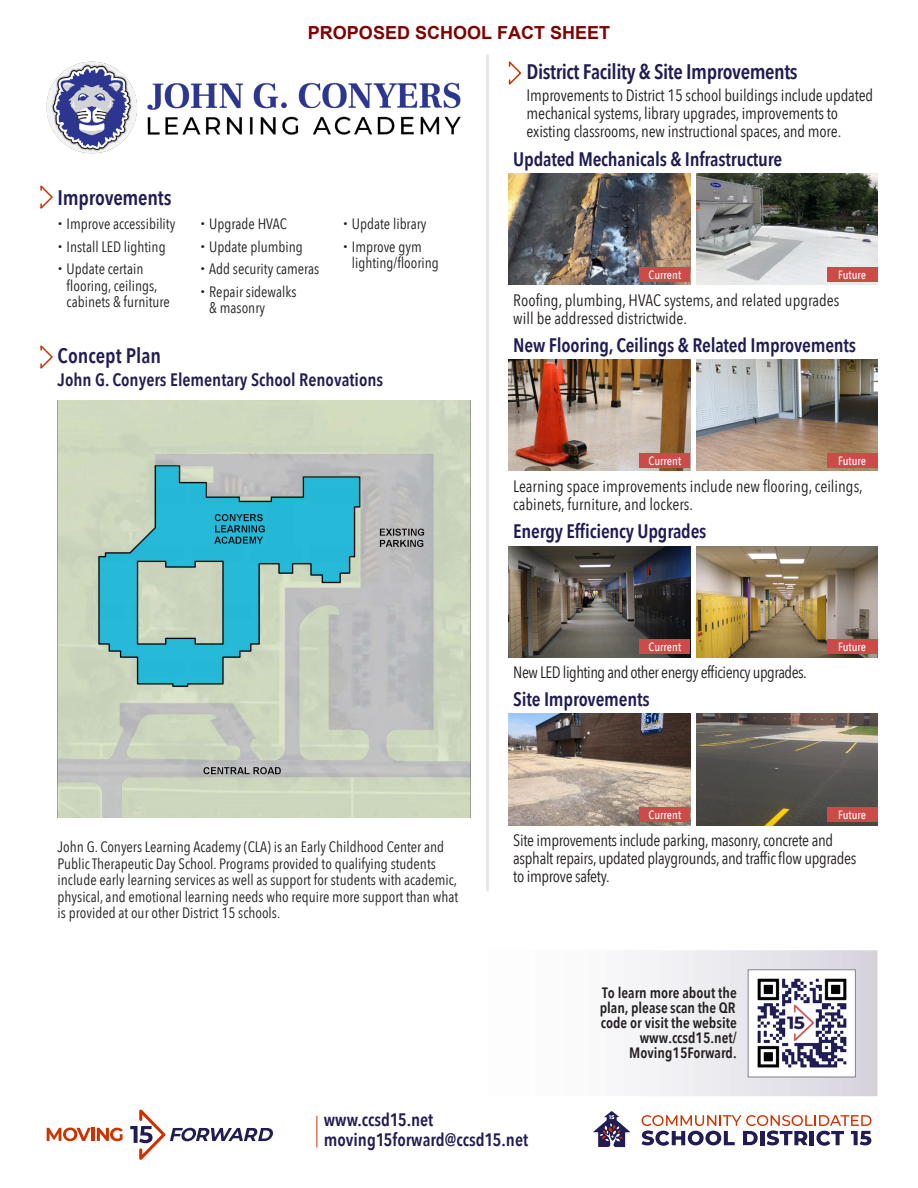
<style>
.page{position:relative;width:918px;height:1188px;background:#fff}
.page>*{position:absolute;margin:0;border:0;box-sizing:border-box;transform-origin:0 0}
.sub_head{font:600 21px "Avenir Next Condensed";letter-spacing:-.02em;color:#211c52}
.sub_head-2{font:600 21px "Avenir Next Condensed";color:#221d52}
.t1{font:600 19.5px "Avenir Next Condensed";letter-spacing:-.01em;color:#1f1c54}
.t2{font:600 18px/19.5px "Avenir Next Condensed";color:#211c52}
.sub_head-3{font:600 18px "Avenir Next Condensed";color:#221d52}
.t3{font:700 18px "Arial";color:#800000}
.t4{font:16.5px/18px "Avenir Next Condensed";letter-spacing:-.01em;color:#231f20}
.t5{font:16.5px "Avenir Next Condensed";letter-spacing:-.03em;color:#231f20}
.inside_box{font:15px/16.5px "Avenir Next Condensed";color:#231f20}
.inside_box-2{font:600 15px/15px "Avenir Next Condensed";color:#231f20;text-align:right}
.t6{font:500 12px "Avenir Next Condensed";color:#fff}
</style>
<div class="page">
<hr style="left:486px;top:56px;width:3px;height:834px;background:#e6e7e9">
<svg style="left:508px;top:61px;width:14px;height:24px"></svg>
<img style="left:509px;top:546px;width:181px;height:112px">
<img style="left:509px;top:714px;width:181px;height:111px">
<img style="left:509px;top:174px;width:181px;height:111px">
<img style="left:509px;top:360px;width:181px;height:111px">
<img style="left:696px;top:546px;width:182px;height:112px">
<img style="left:696px;top:714px;width:182px;height:111px">
<img style="left:696px;top:174px;width:182px;height:111px">
<img style="left:696px;top:360px;width:182px;height:111px">
<div style="left:640px;top:807px;width:50px;height:14px;background:#cc4a47"></div>
<div style="left:640px;top:639px;width:50px;height:14px;background:#cc4a47"></div>
<div style="left:640px;top:267px;width:50px;height:14px;background:#cc4a47"></div>
<div style="left:640px;top:453px;width:50px;height:14px;background:#cc4a47"></div>
<div style="left:827px;top:807px;width:51px;height:14px;background:#cc4a47"></div>
<div style="left:827px;top:639px;width:51px;height:14px;background:#cc4a47"></div>
<div style="left:827px;top:267px;width:51px;height:14px;background:#cc4a47"></div>
<div style="left:827px;top:453px;width:51px;height:14px;background:#cc4a47"></div>
<svg style="left:642px;top:1115px;width:230px;height:31px"></svg>
<svg style="left:593px;top:1111px;width:37px;height:36px"></svg>
<hr style="left:316px;top:1116px;width:1px;height:32px;background:#c30">
<svg style="left:47px;top:1127px;width:76px;height:14px"></svg>
<svg style="left:130px;top:1109px;width:143px;height:51px"></svg>
<svg style="left:642px;top:950px;width:236px;height:146px"></svg>
<svg style="left:40px;top:185px;width:13px;height:24px"></svg>
<img style="left:58px;top:401px;width:412px;height:416px">
<svg style="left:40px;top:345px;width:13px;height:24px"></svg>
<img style="left:46px;top:61px;width:415px;height:93px">
<img style="left:750px;top:971px;width:104px;height:104px">
<div style="left:748px;top:969px;width:108px;height:108px;border:1px solid #808285"></div>
<p class="t3" style="left:308px;top:20px;width:304px">PROPOSED SCHOOL FACT SHEET</p>
<h1 class="sub_head" style="left:527px;top:54px;width:273px">District Facility &amp; Site Improvements</h1>
<p class="t4" style="left:527px;top:85px;width:348px">Improvements to District 15 school buildings include updated mechanical systems, library upgrades, improvements to existing classrooms, new instructional spaces, and more.</p>
<p class="sub_head" style="left:58px;top:180px;width:115px">Improvements</p>
<p class="inside_box" style="left:67px;top:215px;width:110px">Improve accessibility</p>
<p class="inside_box" style="left:67px;top:238px;width:101px">Install LED lighting</p>
<p class="inside_box" style="left:67px;top:260px;width:105px">Update certain flooring, ceilings, cabinets &amp; furniture</p>
<p class="inside_box" style="left:209px;top:215px;width:79px">Upgrade HVAC</p>
<p class="inside_box" style="left:209px;top:238px;width:95px">Update plumbing</p>
<p class="inside_box" style="left:209px;top:260px;width:112px">Add security cameras</p>
<p class="inside_box" style="left:209px;top:283px;width:89px">Repair sidewalks &amp; masonry</p>
<p class="inside_box" style="left:352px;top:215px;width:76px">Update library</p>
<p class="inside_box" style="left:352px;top:238px;width:88px">Improve gym lighting/flooring</p>
<p class="sub_head-2" style="left:58px;top:338px;width:105px">Concept Plan</p>
<p class="sub_head-3" style="left:58px;top:364px;width:327px">John G. Conyers Elementary School Renovations</p>
<p class="inside_box" style="left:58px;top:838px;width:402px">John G. Conyers Learning Academy (CLA) is an Early Childhood Center and Public Therapeutic Day School. Programs provided to qualifying students include early learning services as well as support for students with academic, physical, and emotional learning needs who require more support than what is provided at our other District 15 schools.</p>
<h2 class="t1" style="left:513px;top:142px;width:271px">Updated Mechanicals &amp; Infrastructure</h2>
<p class="t6" style="left:649px;top:267px;width:34px">Current</p>
<p class="t6" style="left:838px;top:267px;width:29px">Future</p>
<p class="t4" style="left:513px;top:290px;width:328px">Roofing, plumbing, HVAC systems, and related upgrades will be addressed districtwide.</p>
<h2 class="t1" style="left:513px;top:328px;width:344px">New Flooring, Ceilings &amp; Related Improvements</h2>
<p class="t6" style="left:649px;top:453px;width:34px">Current</p>
<p class="t6" style="left:838px;top:453px;width:29px">Future</p>
<p class="t4" style="left:513px;top:476px;width:351px">Learning space improvements include new flooring, ceilings, cabinets, furniture, and lockers.</p>
<h2 class="t1" style="left:513px;top:514px;width:195px">Energy Efficiency Upgrades</h2>
<p class="t6" style="left:649px;top:639px;width:34px">Current</p>
<p class="t5" style="left:513px;top:658px;width:295px">New LED lighting and other energy efficiency upgrades.</p>
<h2 class="t1" style="left:513px;top:682px;width:138px">Site Improvements</h2>
<p class="t6" style="left:838px;top:639px;width:29px">Future</p>
<p class="t6" style="left:649px;top:807px;width:34px">Current</p>
<p class="t6" style="left:838px;top:807px;width:29px">Future</p>
<p class="t4" style="left:513px;top:830px;width:345px">Site improvements include parking, masonry, concrete and asphalt repairs, updated playgrounds, and traffic flow upgrades to improve safety.</p>
<p class="inside_box-2" style="left:600px;top:985px;width:139px">To learn more about the plan, please scan the QR code or visit the website www.ccsd15.net/<br>Moving15Forward.</p>
<p class="t2" style="left:324px;top:1110px;width:206px">www.ccsd15.net moving15forward@ccsd15.net</p>
</div>
